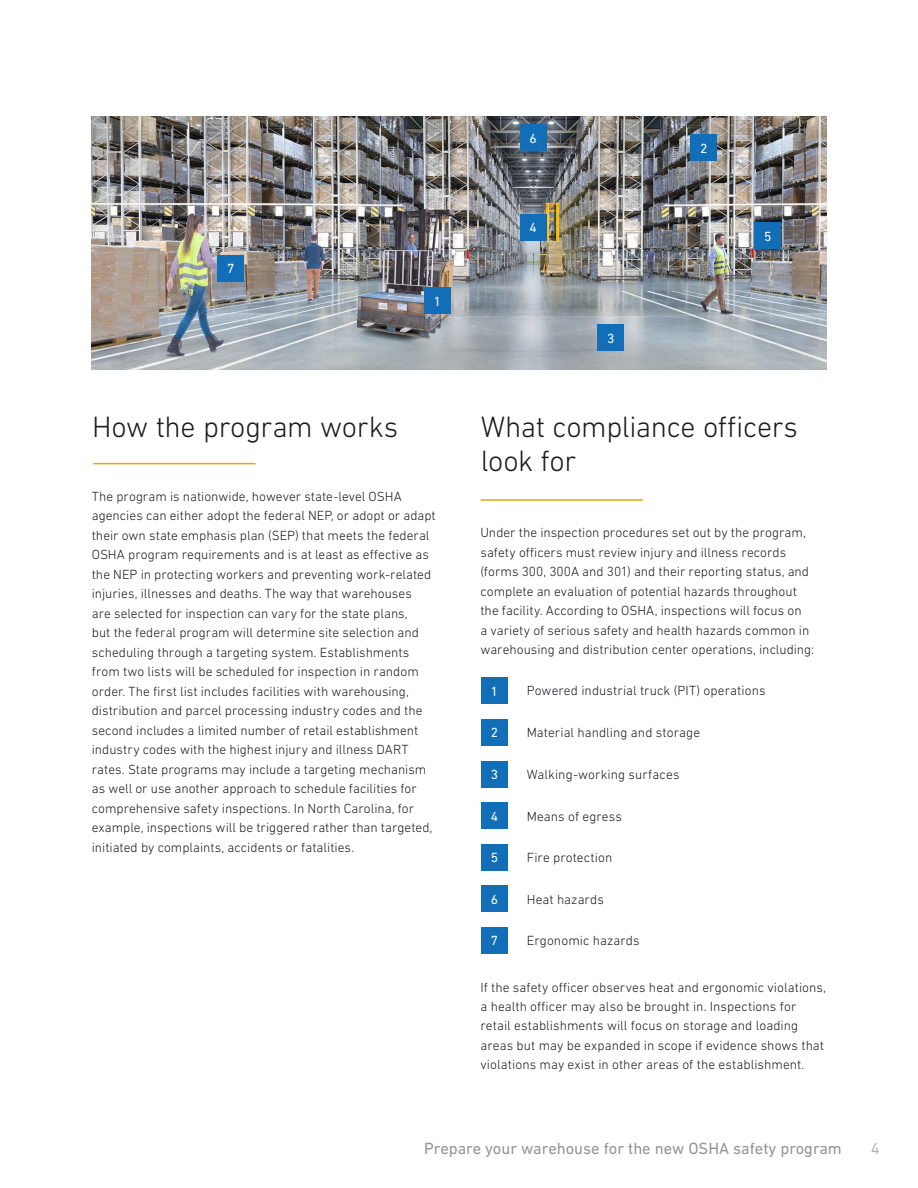
<style>
.page{position:relative;width:918px;height:1188px;background:#fff}
.page>*{position:absolute;margin:0;border:0;box-sizing:border-box;transform-origin:0 0}
.t1{font:300 30px/34.5px "DIN Next LT Pro";letter-spacing:-.01em;color:#1a1c1f}
.t2{font:16.5px "DIN Next LT Pro";color:#939598}
.t3{font:16.5px "DIN Next LT Pro";color:#b4b6b8}
.t4{font:300 13.5px/19.5px "DIN Next LT Pro";color:#1a1c1f}
.t5{font:13.5px "DIN Next LT Pro";color:#fff}
</style>
<div class="page">
<hr style="left:93px;top:463px;width:163px;height:1px;background:#e5a713">
<hr style="left:481px;top:499px;width:162px;height:2px;background:#e5a713">
<img style="left:92px;top:116px;width:734px;height:254px">
<div style="left:481px;top:677px;width:27px;height:27px;background:#126fb7"></div>
<div style="left:481px;top:719px;width:27px;height:27px;background:#126fb7"></div>
<div style="left:481px;top:761px;width:27px;height:27px;background:#126fb7"></div>
<div style="left:481px;top:802px;width:27px;height:27px;background:#126fb7"></div>
<div style="left:481px;top:844px;width:27px;height:27px;background:#126fb7"></div>
<div style="left:481px;top:885px;width:27px;height:27px;background:#126fb7"></div>
<div style="left:481px;top:927px;width:27px;height:27px;background:#126fb7"></div>
<div style="left:424px;top:287px;width:27px;height:27px;background:#126fb7"></div>
<div style="left:690px;top:134px;width:27px;height:27px;background:#126fb7"></div>
<div style="left:597px;top:324px;width:27px;height:27px;background:#126fb7"></div>
<div style="left:520px;top:214px;width:27px;height:27px;background:#126fb7"></div>
<div style="left:520px;top:124px;width:27px;height:27px;background:#126fb7"></div>
<div style="left:217px;top:255px;width:27px;height:27px;background:#126fb7"></div>
<div style="left:754px;top:222px;width:27px;height:27px;background:#126fb7"></div>
<p class="t5" style="left:227px;top:261px;width:9px">7</p>
<p class="t5" style="left:434px;top:293px;width:9px">1</p>
<h1 class="t1" style="left:92px;top:409px;width:307px">How the program works</h1>
<p class="t4" style="left:92px;top:486px;width:345px">The program is nationwide, however state-level OSHA agencies can either adopt the federal NEP, or adopt or adapt their own state emphasis plan (SEP) that meets the federal OSHA program requirements and is at least as effective as the NEP in protecting workers and preventing work-related injuries, illnesses and deaths. The way that warehouses<br>are selected for inspection can vary for the state plans,<br>but the federal program will determine site selection and scheduling through a targeting system. Establishments from two lists will be scheduled for inspection in random order. The first list includes facilities with warehousing, distribution and parcel processing industry codes and the second includes a limited number of retail establishment industry codes with the highest injury and illness DART rates. State programs may include a targeting mechanism as well or use another approach to schedule facilities for comprehensive safety inspections. In North Carolina, for example, inspections will be triggered rather than targeted, initiated by complaints, accidents or fatalities.</p>
<p class="t5" style="left:529px;top:130px;width:9px">6</p>
<p class="t5" style="left:529px;top:220px;width:9px">4</p>
<p class="t5" style="left:607px;top:330px;width:9px">3</p>
<p class="t5" style="left:700px;top:140px;width:9px">2</p>
<p class="t5" style="left:764px;top:228px;width:9px">5</p>
<h1 class="t1" style="left:481px;top:409px;width:319px">What compliance officers look for</h1>
<p class="t4" style="left:480px;top:523px;width:335px">Under the inspection procedures set out by the program, safety officers must review injury and illness records (forms 300, 300A and 301) and their reporting status, and complete an evaluation of potential hazards throughout the facility. According to OSHA, inspections will focus on<br>a variety of serious safety and health hazards common in warehousing and distribution center operations, including:</p>
<p class="t5" style="left:491px;top:684px;width:9px">1</p>
<p class="t4" style="left:527px;top:681px;width:240px">Powered industrial truck (PIT) operations</p>
<p class="t5" style="left:491px;top:725px;width:9px">2</p>
<p class="t4" style="left:527px;top:723px;width:175px">Material handling and storage</p>
<p class="t5" style="left:491px;top:767px;width:9px">3</p>
<p class="t4" style="left:527px;top:765px;width:154px">Walking-working surfaces</p>
<p class="t5" style="left:491px;top:808px;width:9px">4</p>
<p class="t4" style="left:527px;top:806px;width:97px">Means of egress</p>
<p class="t5" style="left:491px;top:850px;width:9px">5</p>
<p class="t4" style="left:527px;top:848px;width:87px">Fire protection</p>
<p class="t5" style="left:491px;top:891px;width:9px">6</p>
<p class="t4" style="left:527px;top:889px;width:79px">Heat hazards</p>
<p class="t5" style="left:491px;top:933px;width:9px">7</p>
<p class="t4" style="left:527px;top:931px;width:114px">Ergonomic hazards</p>
<p class="t4" style="left:480px;top:977px;width:347px">If the safety officer observes heat and ergonomic violations, a health officer may also be brought in. Inspections for retail establishments will focus on storage and loading areas but may be expanded in scope if evidence shows that violations may exist in other areas of the establishment.</p>
<p class="t2" style="left:424px;top:1139px;width:419px">Prepare your warehouse for the new OSHA safety program</p>
<p class="t3" style="left:871px;top:1139px;width:10px">4</p>
</div>
